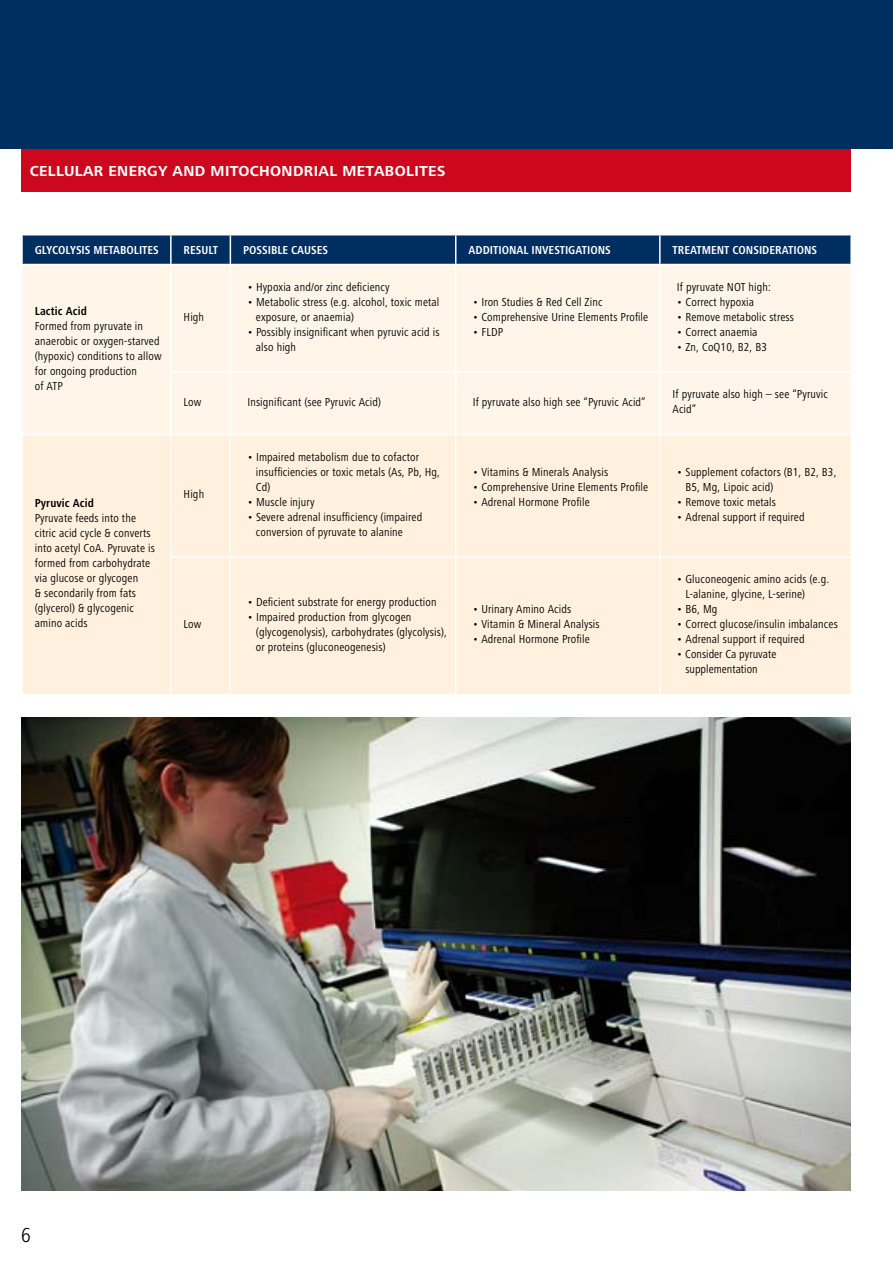
<style>
.page{position:relative;width:893px;height:1263px;background:#fff}
.page>*{position:absolute;margin:0;border:0;box-sizing:border-box;transform-origin:0 0}
.t1{font:300 condensed 21px "Frutiger Next LT";color:#000}
.t2{font:700 15px "Frutiger Next LT";letter-spacing:.025em;color:#fff}
.t3{font:condensed 12px/15px "Frutiger Next LT";letter-spacing:.01em;color:#000}
.t4{font:700 condensed 12px "Frutiger Next LT";color:#fff}
.t5{font:700 condensed 12px "Frutiger Next LT";letter-spacing:.01em;color:#000}
</style>
<div class="page">
<div style="left:0;top:0;width:893px;height:149px;background:#002e61"></div>
<div style="left:21px;top:149px;width:829px;height:42px;background:#cd071e"></div>
<div style="left:23px;top:265px;width:827px;height:169px;background:#fff5e9"></div>
<div style="left:23px;top:435px;width:827px;height:259px;background:#fff1de"></div>
<svg style="left:22px;top:235px;width:828px;height:29px;background:#083465"></svg>
<hr style="left:659px;top:235px;width:2px;height:29px;background:#fff">
<hr style="left:170px;top:265px;width:2px;height:106px;background:#fff">
<hr style="left:170px;top:371px;width:60px;height:2px;background:#fff">
<hr style="left:170px;top:373px;width:2px;height:61px;background:#fff">
<hr style="left:170px;top:435px;width:2px;height:121px;background:#fff">
<hr style="left:170px;top:556px;width:60px;height:2px;background:#fff">
<hr style="left:170px;top:558px;width:2px;height:136px;background:#fff">
<hr style="left:230px;top:265px;width:1px;height:106px;background:#fff">
<hr style="left:455px;top:265px;width:1px;height:106px;background:#fff">
<hr style="left:659px;top:265px;width:2px;height:106px;background:#fff">
<hr style="left:230px;top:371px;width:226px;height:2px;background:#fff">
<hr style="left:230px;top:373px;width:1px;height:61px;background:#fff">
<hr style="left:456px;top:371px;width:204px;height:2px;background:#fff">
<hr style="left:455px;top:373px;width:1px;height:61px;background:#fff">
<hr style="left:660px;top:371px;width:192px;height:2px;background:#fff">
<hr style="left:659px;top:373px;width:2px;height:61px;background:#fff">
<hr style="left:230px;top:435px;width:1px;height:121px;background:#fff">
<hr style="left:455px;top:435px;width:1px;height:121px;background:#fff">
<hr style="left:659px;top:435px;width:2px;height:121px;background:#fff">
<hr style="left:230px;top:556px;width:226px;height:2px;background:#fff">
<hr style="left:230px;top:558px;width:1px;height:136px;background:#fff">
<hr style="left:456px;top:556px;width:204px;height:2px;background:#fff">
<hr style="left:455px;top:558px;width:1px;height:136px;background:#fff">
<hr style="left:660px;top:556px;width:192px;height:2px;background:#fff">
<hr style="left:659px;top:558px;width:2px;height:136px;background:#fff">
<img style="left:21px;top:717px;width:829px;height:474px">
<p class="t2" style="left:30px;top:162px;width:417px">CELLULAR ENERGY AND MITOCHONDRIAL METABOLITES</p>
<p class="t4" style="left:35px;top:244px;width:126px">GLYCOLYSIS METABOLITES</p>
<p class="t4" style="left:184px;top:244px;width:36px">RESULT</p>
<p class="t4" style="left:243px;top:244px;width:7px">POSSIBLE</p>
<p class="t4" style="left:291px;top:244px;width:14px">CAUSES</p>
<p class="t4" style="left:468px;top:244px;width:144px">ADDITIONAL INVESTIGATIONS</p>
<p class="t4" style="left:673px;top:244px;width:7px">TREAT</p>
<p class="t4" style="left:702px;top:244px;width:17px">MENT</p>
<p class="t4" style="left:732px;top:244px;width:14px">CONSIDERATIONS</p>
<p class="t5" style="left:35px;top:304px;width:54px">LACTIC ACID</p>
<p class="t3" style="left:35px;top:318px;width:128px">Formed from pyruvate in anaerobic or oxygen-starved (hypoxic) conditions to allow for ongoing production<br>of ATP</p>
<p class="t5" style="left:35px;top:496px;width:61px">PYRUVIC ACID</p>
<p class="t3" style="left:35px;top:511px;width:122px">Pyruvate feeds into the citric acid cycle &amp; converts into acetyl CoA. Pyruvate is formed from carbohydrate via glucose or glycogen<br>&amp; secondarily from fats (glycerol) &amp; glycogenic amino acids</p>
<p class="t3" style="left:184px;top:309px;width:22px">High</p>
<p class="t3" style="left:247px;top:279px;width:144px">• Hypoxia and/or zinc deficiency</p>
<p class="t3" style="left:256px;top:294px;width:185px;text-indent:-9px">• Metabolic stress (e.g. alcohol, toxic metal exposure, or anaemia)</p>
<p class="t3" style="left:256px;top:324px;width:185px;text-indent:-9px">• Possibly insignificant when pyruvic acid is also high</p>
<p class="t3" style="left:473px;top:294px;width:131px">• Iron Studies &amp; Red Cell Zinc</p>
<p class="t3" style="left:473px;top:309px;width:177px">• Comprehensive Urine Elements Profile</p>
<p class="t3" style="left:473px;top:324px;width:32px">• FLDP</p>
<p class="t3" style="left:677px;top:279px;width:96px">If pyruvate NOT high:</p>
<p class="t3" style="left:677px;top:294px;width:79px">• Correct hypoxia</p>
<p class="t3" style="left:677px;top:309px;width:119px">• Remove metabolic stress</p>
<p class="t3" style="left:677px;top:324px;width:82px">• Correct anaemia</p>
<p class="t3" style="left:677px;top:339px;width:92px">• Zn, CoQ10, B2, B3</p>
<p class="t3" style="left:184px;top:394px;width:19px">Low</p>
<p class="t3" style="left:247px;top:394px;width:135px">Insignificant (see Pyruvic Acid)</p>
<p class="t3" style="left:473px;top:394px;width:174px">If pyruvate also high see “Pyruvic Acid”</p>
<p class="t3" style="left:673px;top:387px;width:157px">If pyruvate also high – see “Pyruvic<br>Acid”</p>
<p class="t3" style="left:184px;top:487px;width:22px">High</p>
<p class="t3" style="left:184px;top:617px;width:19px">Low</p>
<p class="t3" style="left:256px;top:449px;width:186px;text-indent:-9px">• Impaired metabolism due to cofactor insufficiencies or toxic metals (As, Pb, Hg,<br>Cd)</p>
<p class="t3" style="left:247px;top:494px;width:69px">• Muscle injury</p>
<p class="t3" style="left:256px;top:509px;width:168px;text-indent:-9px">• Severe adrenal insufficiency (impaired conversion of pyruvate to alanine</p>
<p class="t3" style="left:247px;top:594px;width:191px">• Deficient substrate for energy production</p>
<p class="t3" style="left:256px;top:609px;width:192px;text-indent:-9px">• Impaired production from glycogen (glycogenolysis), carbohydrates (glycolysis), or proteins (gluconeogenesis)</p>
<p class="t3" style="left:473px;top:464px;width:137px">• Vitamins &amp; Minerals Analysis</p>
<p class="t3" style="left:473px;top:479px;width:177px">• Comprehensive Urine Elements Profile</p>
<p class="t3" style="left:473px;top:494px;width:118px">• Adrenal Hormone Profile</p>
<p class="t3" style="left:473px;top:602px;width:100px">• Urinary Amino Acids</p>
<p class="t3" style="left:473px;top:617px;width:128px">• Vitamin &amp; Mineral Analysis</p>
<p class="t3" style="left:473px;top:632px;width:118px">• Adrenal Hormone Profile</p>
<p class="t3" style="left:685px;top:464px;width:153px;text-indent:-9px">• Supplement cofactors (B1, B2, B3,<br>B5, Mg, Lipoic acid)</p>
<p class="t3" style="left:677px;top:494px;width:101px">• Remove toxic metals</p>
<p class="t3" style="left:677px;top:509px;width:129px">• Adrenal support if required</p>
<p class="t3" style="left:685px;top:572px;width:145px;text-indent:-9px">• Gluconeogenic amino acids (e.g.<br>L-alanine, glycine, L-serine)</p>
<p class="t3" style="left:677px;top:602px;width:42px">• B6, Mg</p>
<p class="t3" style="left:677px;top:617px;width:162px">• Correct glucose/insulin imbalances</p>
<p class="t3" style="left:677px;top:632px;width:129px">• Adrenal support if required</p>
<p class="t3" style="left:685px;top:647px;width:92px;text-indent:-9px">• Consider Ca pyruvate supplementation</p>
<h1 class="t1" style="left:21px;top:1223px;width:11px">6</h1>
</div>
